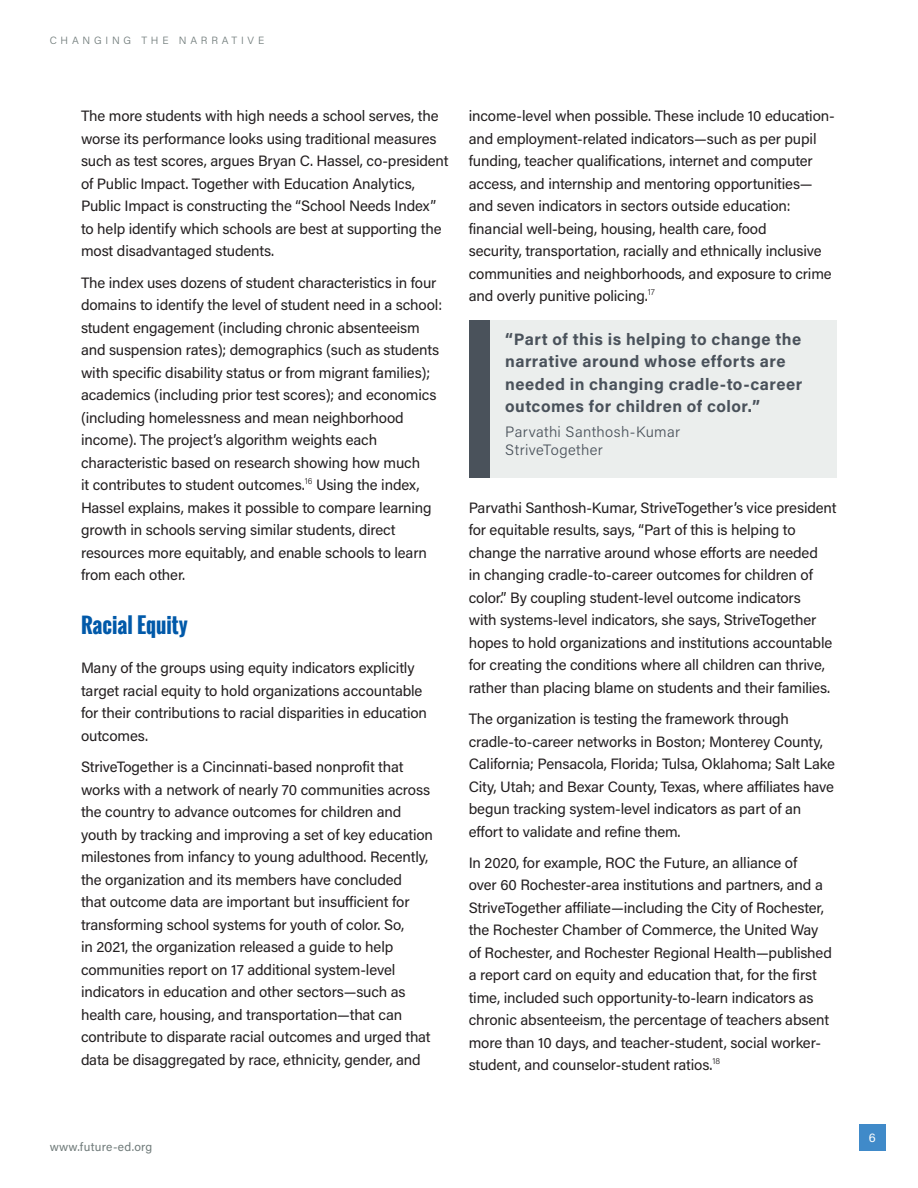
<style>
.page{position:relative;width:918px;height:1188px;background:#fff}
.page>*{position:absolute;margin:0;border:0;box-sizing:border-box;transform-origin:0 0}
.subhead2{font:700 21px "Oswald";color:#0159a9}
.pull_quote{font:700 16.5px/22.5px "Acumin Pro";letter-spacing:.025em;color:#4a525b}
.text1_Acumin_Reg{font:15px/22.5px "Acumin Pro";letter-spacing:-.01em;color:#231f20}
.pull_quote_author{font:300 15px/18px "Acumin Pro";letter-spacing:.025em;color:#4a525b}
.t1{font:12px "Acumin Pro";letter-spacing:.02em;color:#707b7a}
.t2{font:12px "Acumin Pro";color:#fff}
.t3{font:300 10.5px "Acumin Pro";letter-spacing:.36em;color:#707b7a}
</style>
<div class="page">
<div style="left:859px;top:1124px;width:27px;height:27px;background:#408ac9"></div>
<div style="left:490px;top:320px;width:347px;height:158px;background:#ebeeed"></div>
<div style="left:469px;top:320px;width:21px;height:158px;background:#4a525b"></div>
<p class="t3" style="left:50px;top:34px;width:216px">CHANGING THE NARRATIVE</p>
<p class="text1_Acumin_Reg" style="left:81px;top:104px;width:369px">The more students with high needs a school serves, the worse its performance looks using traditional measures such as test scores, argues Bryan C. Hassel, co-president of Public Impact. Together with Education Analytics, Public Impact is constructing the “School Needs Index” to help identify which schools are best at supporting the most disadvantaged students.</p>
<p class="text1_Acumin_Reg" style="left:81px;top:270px;width:363px">The index uses dozens of student characteristics in four domains to identify the level of student need in a school: student engagement (including chronic absenteeism and suspension rates); demographics (such as students with specific disability status or from migrant families); academics (including prior test scores); and economics (including homelessness and mean neighborhood income). The project’s algorithm weights each characteristic based on research showing how much<br>it contributes to student outcomes.<sup>16</sup> Using the index, Hassel explains, makes it possible to compare learning growth in schools serving similar students, direct resources more equitably, and enable schools to learn from each other.</p>
<p class="subhead2" style="left:81px;top:610px;width:108px">Racial Equity</p>
<p class="text1_Acumin_Reg" style="left:81px;top:656px;width:348px">Many of the groups using equity indicators explicitly target racial equity to hold organizations accountable for their contributions to racial disparities in education outcomes.</p>
<p class="text1_Acumin_Reg" style="left:81px;top:755px;width:354px">StriveTogether is a Cincinnati-based nonprofit that works with a network of nearly 70 communities across the country to advance outcomes for children and youth by tracking and improving a set of key education milestones from infancy to young adulthood. Recently, the organization and its members have concluded<br>that outcome data are important but insufficient for transforming school systems for youth of color. So,<br>in 2021, the organization released a guide to help communities report on 17 additional system-level indicators in education and other sectors—such as health care, housing, and transportation—that can contribute to disparate racial outcomes and urged that data be disaggregated by race, ethnicity, gender, and</p>
<p class="text1_Acumin_Reg" style="left:469px;top:104px;width:367px">income-level when possible. These include 10 education&shy;and employment-related indicators—such as per pupil funding, teacher qualifications, internet and computer access, and internship and mentoring opportunities— and seven indicators in sectors outside education: financial well-being, housing, health care, food<br>security, transportation, racially and ethnically inclusive communities and neighborhoods, and exposure to crime and overly punitive policing.<sup>17</sup></p>
<p class="pull_quote" style="left:505px;top:327px;width:299px">“Part of this is helping to change the narrative around whose efforts are needed in changing cradle-to-career outcomes for children of color.”</p>
<p class="pull_quote_author" style="left:505px;top:422px;width:176px">Parvathi Santhosh-Kumar<br>StriveTogether</p>
<p class="text1_Acumin_Reg" style="left:469px;top:495px;width:369px">Parvathi Santhosh-Kumar, StriveTogether’s vice president for equitable results, says, “Part of this is helping to change the narrative around whose efforts are needed<br>in changing cradle-to-career outcomes for children of color.” By coupling student-level outcome indicators<br>with systems-level indicators, she says, StriveTogether hopes to hold organizations and institutions accountable for creating the conditions where all children can thrive, rather than placing blame on students and their families.</p>
<p class="text1_Acumin_Reg" style="left:469px;top:707px;width:368px">The organization is testing the framework through cradle-to-career networks in Boston; Monterey County, California; Pensacola, Florida; Tulsa, Oklahoma; Salt Lake City, Utah; and Bexar County, Texas, where affiliates have begun tracking system-level indicators as part of an effort to validate and refine them.</p>
<p class="text1_Acumin_Reg" style="left:469px;top:851px;width:365px">In 2020, for example, ROC the Future, an alliance of<br>over 60 Rochester-area institutions and partners, and a StriveTogether affiliate—including the City of Rochester, the Rochester Chamber of Commerce, the United Way of Rochester, and Rochester Regional Health—published a report card on equity and education that, for the first time, included such opportunity-to-learn indicators as chronic absenteeism, the percentage of teachers absent more than 10 days, and teacher-student, social worker&shy;student, and counselor-student ratios.<sup>18</sup></p>
<p class="t1" style="left:50px;top:1139px;width:104px">www.future-ed.org</p>
<p class="t2" style="left:869px;top:1129px;width:8px">6</p>
</div>
